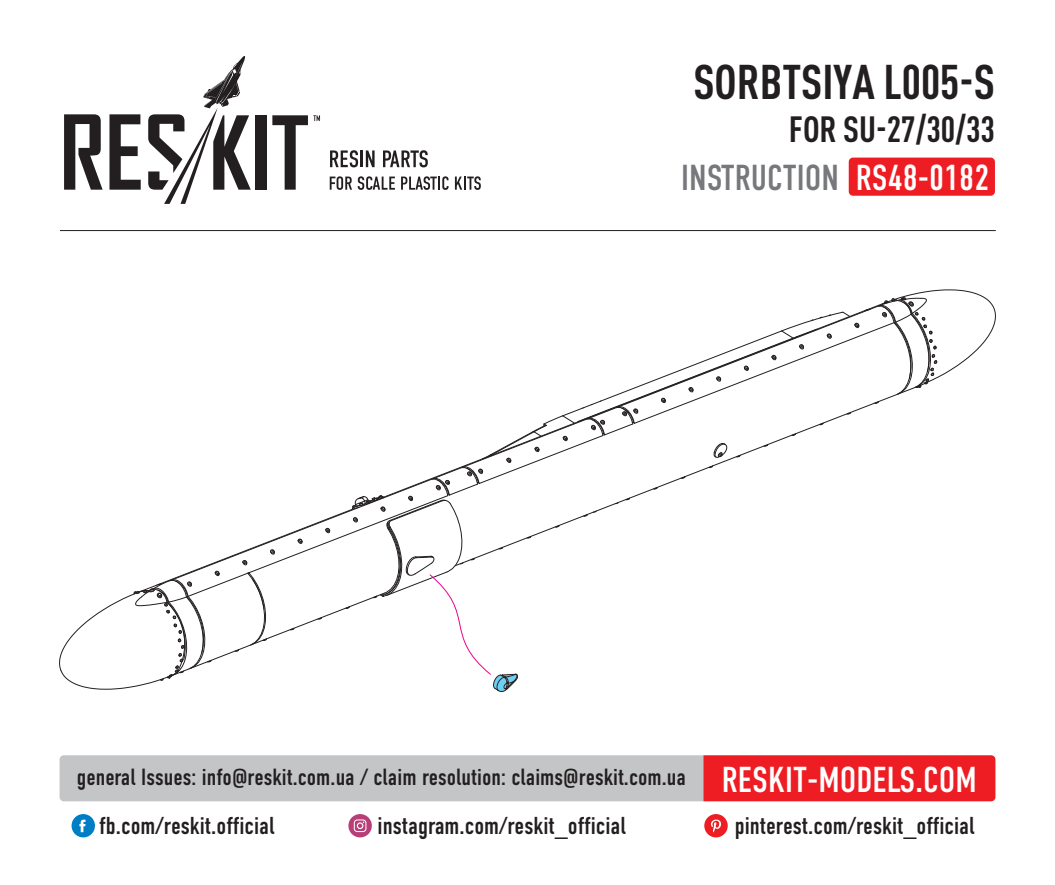
<style>
.page{position:relative;width:1055px;height:885px;background:#fff}
.page>*{position:absolute;margin:0;border:0;box-sizing:border-box;transform-origin:0 0}
.t1{font:700 condensed 48px "DIN Pro";color:#231f20}
.t2{font:36px "DIN Condensed C";color:#76787b}
.t3{font:700 condensed 36px "DIN Pro";color:#231f20}
.t4{font:24.3px "DIN Condensed C";color:#231f20}
.t5{font:23.4px "DIN Condensed C";color:#231f20}
.s1{color:#fff}
.s2{font-size:36px;color:#fff}
</style>
<div class="page">
<svg style="left:64px;top:114px;width:39px;height:76px"></svg>
<svg style="left:109px;top:114px;width:32px;height:76px"></svg>
<div style="left:255px;top:115px;width:11px;height:75px;background:#231f20"></div>
<svg style="left:272px;top:115px;width:48px;height:75px"></svg>
<svg style="left:148px;top:56px;width:103px;height:148px"></svg>
<svg style="left:330px;top:150px;width:28px;height:17px"></svg>
<hr style="left:360px;top:150px;width:3px;height:17px;background:#231f20">
<svg style="left:366px;top:150px;width:8px;height:17px"></svg>
<svg style="left:383px;top:150px;width:45px;height:17px"></svg>
<svg style="left:330px;top:176px;width:22px;height:14px"></svg>
<svg style="left:358px;top:176px;width:37px;height:14px"></svg>
<svg style="left:401px;top:176px;width:47px;height:14px"></svg>
<svg style="left:455px;top:176px;width:26px;height:14px"></svg>
<div style="left:848px;top:157px;width:146px;height:39px;background:#ee1d23;border-radius:4px"></div>
<hr style="left:60px;top:230px;width:935px;height:1px;background:#231f20">
<svg style="left:59px;top:289px;width:936px;height:403px"></svg>
<div style="left:72px;top:814px;width:23px;height:23px;background:#007ec5;border-radius:50%"></div>
<svg style="left:79px;top:819px;width:6px;height:13px"></svg>
<svg style="left:348px;top:814px;width:24px;height:23px"></svg>
<svg style="left:354px;top:819px;width:12px;height:13px"></svg>
<div style="left:704px;top:814px;width:23px;height:23px;background:#ee1d23;border-radius:50%"></div>
<svg style="left:711px;top:819px;width:10px;height:13px"></svg>
<svg style="left:60px;top:755px;width:935px;height:46px;background:#d19194"></svg>
<h1 class="t1" style="left:693px;top:46px;width:303px">SORBTSIYA L005-S</h1>
<h2 class="t3" style="left:789px;top:102px;width:207px">FOR SU-27/30/33</h2>
<h2 class="t2" style="left:681px;top:158px;width:309px">INSTRUCTION <span class="s1">RS48-0182</span></h2>
<p class="t5" style="left:77px;top:764px;width:901px">general Issues: info@reskit.com.ua / claim resolution: claims@reskit.com.ua <span class="s2">RESKIT-MODELS.COM</span></p>
<p class="t4" style="left:99px;top:812px;width:177px">fb.com/reskit.official</p>
<p class="t4" style="left:377px;top:812px;width:250px">instagram.com/reskit_official</p>
<p class="t4" style="left:734px;top:812px;width:241px">pinterest.com/reskit_official</p>
</div>
